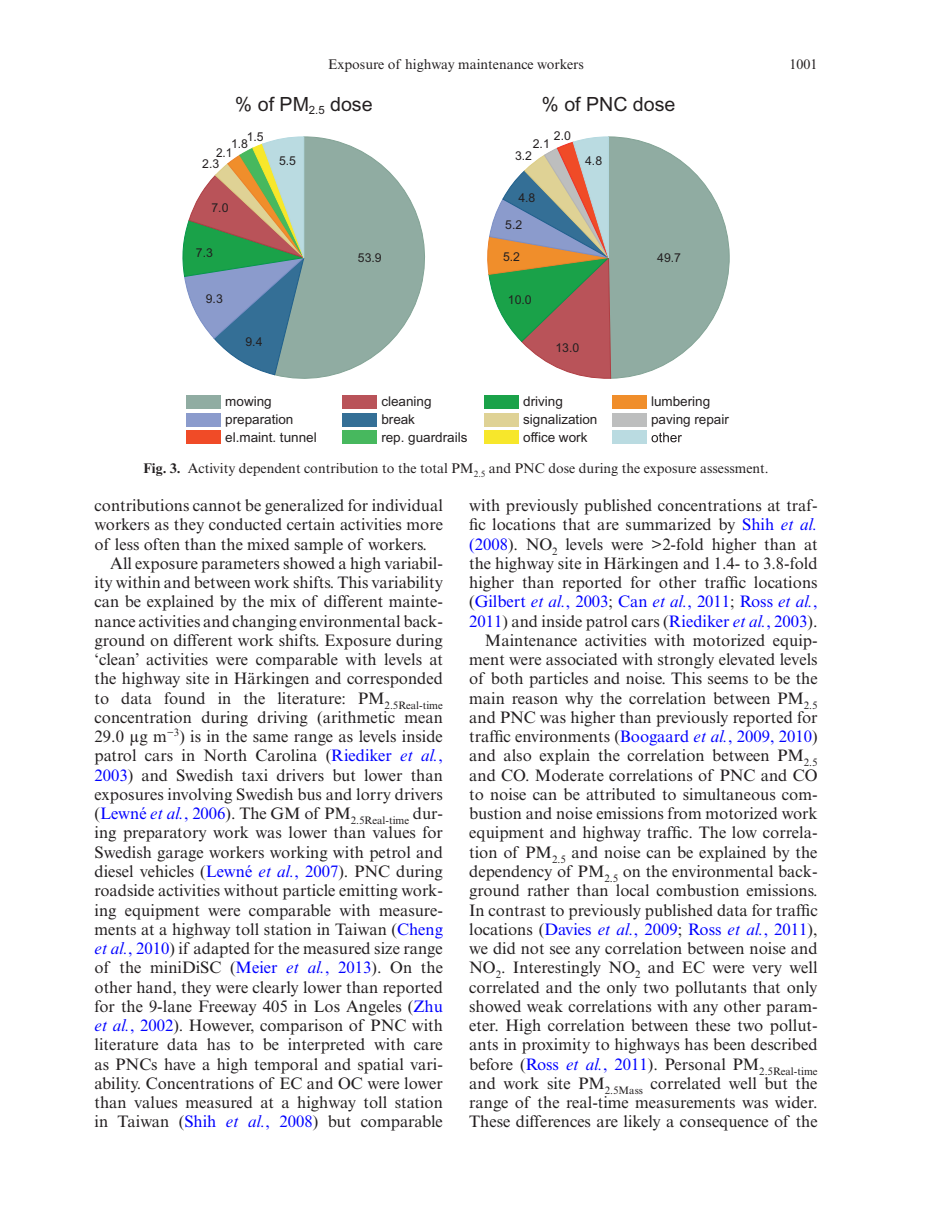
<style>
.page{position:relative;width:938px;height:1221px;background:#fff}
.page>*{position:absolute;margin:0;border:0;box-sizing:border-box;transform-origin:0 0}
.t1{font:19.6px "Arial";color:#231f20}
.t2{font:16.62px/19.2px "Times New Roman MT Std";color:#231f20;text-align:right}
.t3{font:14px "Times New Roman MT Std";color:#231f20}
.t4{font:13.47px "Arial";color:#231f20}
.t5{font:12.25px "Arial";color:#231f20}
.t6{font:12.25px "Arial";color:#231f20;scale:.96 1}
.s1{font-weight:700}
.s2{font-family:"Gandhari Unicode"}
.s3{color:#00f}
.s4{font-style:italic;color:#00f}
</style>
<div class="page">
<svg style="left:183px;top:136px;width:242px;height:243px"></svg>
<svg style="left:487px;top:136px;width:242px;height:243px"></svg>
<div style="left:186px;top:395px;width:35px;height:13px;background:#90aca2"></div>
<div style="left:342px;top:395px;width:34px;height:13px;background:#b95359"></div>
<div style="left:484px;top:395px;width:34px;height:13px;background:#1aa249"></div>
<div style="left:611px;top:395px;width:35px;height:13px;background:#f08e2b"></div>
<div style="left:186px;top:413px;width:35px;height:13px;background:#8b9bcc"></div>
<div style="left:342px;top:413px;width:34px;height:13px;background:#346f96"></div>
<div style="left:484px;top:413px;width:34px;height:13px;background:#dfd295"></div>
<div style="left:611px;top:413px;width:35px;height:13px;background:#bdbebe"></div>
<div style="left:186px;top:430px;width:35px;height:14px;background:#f04b27"></div>
<div style="left:342px;top:430px;width:34px;height:14px;background:#47b85e"></div>
<div style="left:484px;top:430px;width:34px;height:14px;background:#f7e72b"></div>
<div style="left:611px;top:430px;width:35px;height:14px;background:#badbe1"></div>
<svg style="left:651px;top:432px;width:31px;height:10px"></svg>
<p class="t3" style="left:328px;top:56px;width:257px">Exposure of highway maintenance workers</p>
<p class="t3" style="left:789px;top:56px;width:29px">1001</p>
<p class="t1" style="left:235px;top:93px;width:139px">% of PM<sub>2.5</sub> dose</p>
<p class="t1" style="left:541px;top:93px;width:135px">% of PNC dose</p>
<p class="t5" style="left:247px;top:129px;width:19px">1.5</p>
<p class="t5" style="left:231px;top:136px;width:19px">1.8</p>
<p class="t6" style="left:216px;top:145px;width:19px">2.1</p>
<p class="t5" style="left:202px;top:157px;width:19px">2.3</p>
<p class="t5" style="left:279px;top:154px;width:19px">5.5</p>
<p class="t5" style="left:554px;top:128px;width:19px">2.0</p>
<p class="t5" style="left:533px;top:137px;width:19px">2.1</p>
<p class="t5" style="left:515px;top:149px;width:19px">3.2</p>
<p class="t5" style="left:585px;top:154px;width:19px">4.8</p>
<p class="t5" style="left:518px;top:190px;width:19px">4.8</p>
<p class="t5" style="left:211px;top:201px;width:19px">7.0</p>
<p class="t5" style="left:505px;top:218px;width:19px">5.2</p>
<p class="t5" style="left:196px;top:246px;width:19px">7.3</p>
<p class="t5" style="left:358px;top:251px;width:25px">53.9</p>
<p class="t5" style="left:503px;top:249px;width:19px">5.2</p>
<p class="t5" style="left:657px;top:250px;width:25px">49.7</p>
<p class="t5" style="left:206px;top:291px;width:19px">9.3</p>
<p class="t5" style="left:508px;top:292px;width:25px">10.0</p>
<p class="t5" style="left:245px;top:335px;width:19px">9.4</p>
<p class="t5" style="left:555px;top:340px;width:25px">13.0</p>
<p class="t4" style="left:225px;top:394px;width:48px">mowing</p>
<p class="t4" style="left:381px;top:394px;width:52px">cleaning</p>
<p class="t4" style="left:523px;top:394px;width:41px">driving</p>
<p class="t4" style="left:651px;top:394px;width:61px">lumbering</p>
<p class="t4" style="left:225px;top:412px;width:70px">preparation</p>
<p class="t4" style="left:381px;top:412px;width:35px">break</p>
<p class="t4" style="left:523px;top:412px;width:76px">signalization</p>
<p class="t4" style="left:651px;top:412px;width:79px">paving repair</p>
<p class="t4" style="left:225px;top:430px;width:93px">el.maint. tunnel</p>
<p class="t4" style="left:381px;top:430px;width:88px">rep. guardrails</p>
<p class="t4" style="left:523px;top:430px;width:66px">office work</p>
<p class="t3" style="left:143px;top:460px;width:627px"><span class="s1">Fig. 3.</span> Activity dependent contribution to the total PM<sub>2.5</sub> and PNC dose during the exposure assessment.</p>
<p class="t2" style="left:94px;top:496px;width:350px">contributions cannot be generalized for individual</p>
<p class="t2" style="left:94px;top:515px;width:350px">workers as they conducted certain activities more</p>
<p class="t2" style="left:94px;top:534px;width:334px">of less often than the mixed sample of workers.</p>
<p class="t2" style="left:110px;top:553px;width:334px">All exposure parameters showed a high variabil-</p>
<p class="t2" style="left:94px;top:573px;width:350px">ity within and between work shifts. This variability</p>
<p class="t2" style="left:94px;top:592px;width:350px">can be explained by the mix of different mainte-</p>
<p class="t2" style="left:94px;top:611px;width:350px">nance activities and changing environmental back-</p>
<p class="t2" style="left:94px;top:630px;width:350px">ground on different work shifts. Exposure during</p>
<p class="t2" style="left:94px;top:650px;width:350px">‘clean’ activities were comparable with levels at</p>
<p class="t2" style="left:94px;top:669px;width:350px">the highway site in Härkingen and corresponded</p>
<p class="t2" style="left:94px;top:688px;width:350px">to data found in the literature: PM<sub>2.5Real-time</sub></p>
<p class="t2" style="left:95px;top:707px;width:350px">concentration during driving (arithmetic mean</p>
<p class="t2" style="left:95px;top:727px;width:350px">29.0 <span class="s2">μ</span>g m<sup>−3</sup>) is in the same range as levels inside</p>
<p class="t2" style="left:95px;top:746px;width:350px">patrol cars in North Carolina (<span class="s3">Riediker</span> <span class="s4">et al.</span><span class="s3">,</span></p>
<p class="t2" style="left:95px;top:765px;width:350px"><span class="s3">2003</span>) and Swedish taxi drivers but lower than</p>
<p class="t2" style="left:95px;top:784px;width:350px">exposures involving Swedish bus and lorry drivers</p>
<p class="t2" style="left:95px;top:804px;width:350px">(<span class="s3">Lewné</span> <span class="s4">et al.</span><span class="s3">, 2006</span>). The GM of PM<sub>2.5Real-time</sub> dur-</p>
<p class="t2" style="left:94px;top:823px;width:350px">ing preparatory work was lower than values for</p>
<p class="t2" style="left:94px;top:842px;width:350px">Swedish garage workers working with petrol and</p>
<p class="t2" style="left:94px;top:861px;width:350px">diesel vehicles (<span class="s3">Lewné</span> <span class="s4">et al.</span><span class="s3">, 2007</span>). PNC during</p>
<p class="t2" style="left:94px;top:881px;width:350px">roadside activities without particle emitting work-</p>
<p class="t2" style="left:94px;top:900px;width:350px">ing equipment were comparable with measure-</p>
<p class="t2" style="left:94px;top:919px;width:350px">ments at a highway toll station in Taiwan (<span class="s3">Cheng</span></p>
<p class="t2" style="left:94px;top:938px;width:350px"><span class="s4">et al.</span><span class="s3">, 2010</span>) if adapted for the measured size range</p>
<p class="t2" style="left:94px;top:958px;width:350px">of the miniDiSC (<span class="s3">Meier</span> <span class="s4">et al.</span><span class="s3">, 2013</span>). On the</p>
<p class="t2" style="left:94px;top:977px;width:350px">other hand, they were clearly lower than reported</p>
<p class="t2" style="left:94px;top:996px;width:350px">for the 9-lane Freeway 405 in Los Angeles (<span class="s3">Zhu</span></p>
<p class="t2" style="left:94px;top:1015px;width:350px"><span class="s4">et al.</span><span class="s3">, 2002</span>). However, comparison of PNC with</p>
<p class="t2" style="left:94px;top:1035px;width:350px">literature data has to be interpreted with care</p>
<p class="t2" style="left:94px;top:1054px;width:350px">as PNCs have a high temporal and spatial vari-</p>
<p class="t2" style="left:94px;top:1073px;width:350px">ability. Concentrations of EC and OC were lower</p>
<p class="t2" style="left:94px;top:1092px;width:350px">than values measured at a highway toll station</p>
<p class="t2" style="left:94px;top:1112px;width:350px">in Taiwan (<span class="s3">Shih</span> <span class="s4">et al.</span><span class="s3">, 2008</span>) but comparable</p>
<p class="t2" style="left:469px;top:496px;width:350px">with previously published concentrations at traf&shy;fic locations that are summarized by <span class="s3">Shih</span> <span class="s4">et al. </span><span class="s3">(2008</span>). NO<sub>2</sub> levels were &gt;2-fold higher than at the highway site in Härkingen and 1.4- to 3.8-fold higher than reported for other traffic locations (<span class="s3">Gilbert</span> <span class="s4">et al.</span><span class="s3">, 2003</span>; <span class="s3">Can</span> <span class="s4">et al.</span><span class="s3">, 2011</span>; <span class="s3">Ross</span> <span class="s4">et al.</span><span class="s3">, 2011</span>) and inside patrol cars (<span class="s3">Riediker</span> <span class="s4">et al.</span><span class="s3">, 2003</span>).<br>Maintenance activities with motorized equip&shy;ment were associated with strongly elevated levels of both particles and noise. This seems to be the main reason why the correlation between PM<sub>2.5 </sub>and PNC was higher than previously reported for traffic environments (<span class="s3">Boogaard</span> <span class="s4">et al.</span><span class="s3">, 2009, 2010</span>) and also explain the correlation between PM<sub>2.5 </sub>and CO. Moderate correlations of PNC and CO to noise can be attributed to simultaneous com&shy;bustion and noise emissions from motorized work equipment and highway traffic. The low correla&shy;tion of PM<sub>2.5</sub> and noise can be explained by the dependency of PM<sub>2.5</sub> on the environmental back&shy;ground rather than local combustion emissions.<br>In contrast to previously published data for traffic locations (<span class="s3">Davies</span> <span class="s4">et al.</span><span class="s3">, 2009</span>; <span class="s3">Ross</span> <span class="s4">et al.</span><span class="s3">, 2011</span>), we did not see any correlation between noise and NO<sub>2</sub>. Interestingly NO<sub>2</sub> and EC were very well correlated and the only two pollutants that only showed weak correlations with any other param&shy;eter. High correlation between these two pollut&shy;ants in proximity to highways has been described before (<span class="s3">Ross</span> <span class="s4">et al.</span><span class="s3">, 2011</span>). Personal PM<sub>2.5Real-time </sub>and work site PM<sub>2.5Mass</sub> correlated well but the range of the real-time measurements was wider.<br>These differences are likely a consequence of the</p>
</div>
